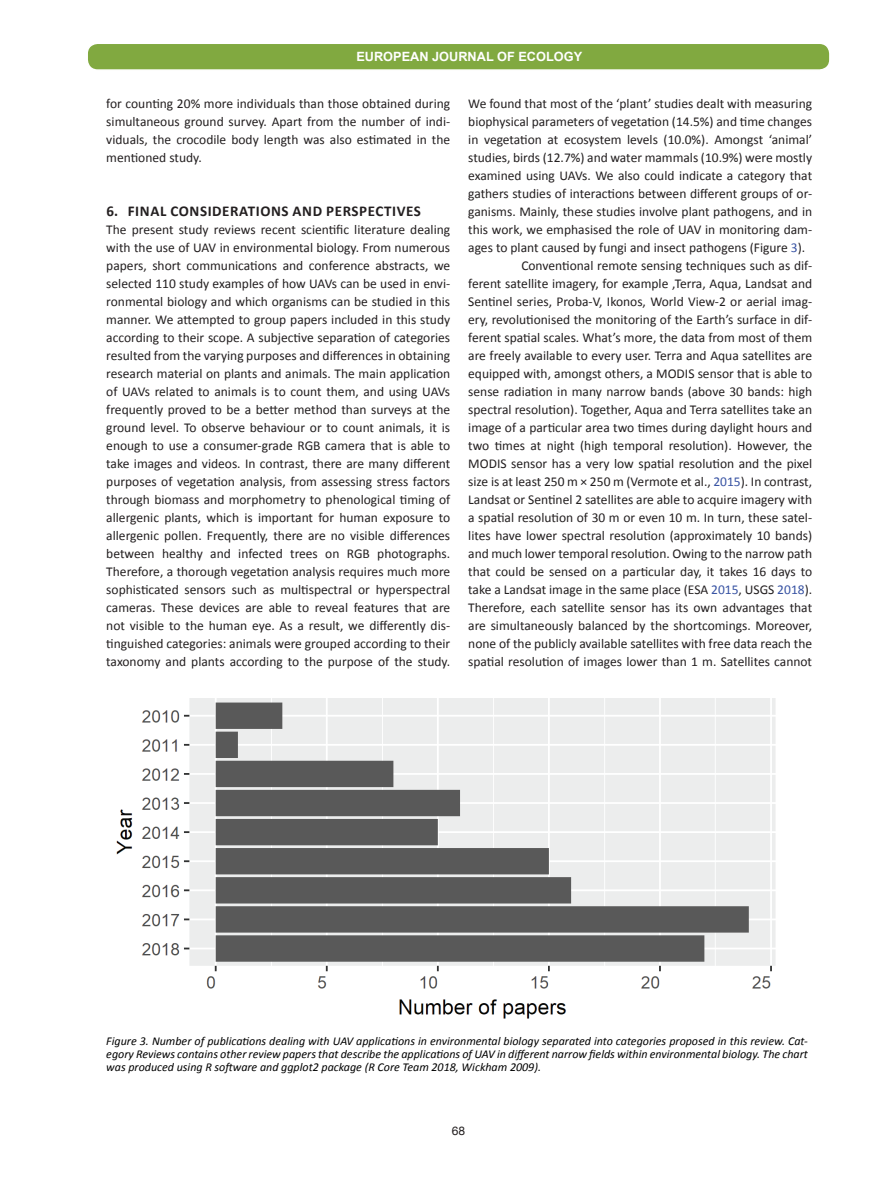
<style>
.page{position:relative;width:893px;height:1178px;background:#fff}
.page>*{position:absolute;margin:0;border:0;box-sizing:border-box;transform-origin:0 0}
.t1{font:700 15px "Calibri";letter-spacing:.04em;color:#231f20}
.t2{font:13.5px/18px "Calibri";color:#231f20;text-align:justify}
.t3{font:700 12.75px "Arial";color:#fff}
.t4{font:italic 12px/12.6px "Calibri";color:#000;text-align:justify}
.t5{font:12px "Helvetica Neue";color:#231f20}
.s1{color:#3853a3}
</style>
<div class="page">
<div style="left:87px;top:43px;width:743px;height:27px;background:#81a940;border-radius:10px"></div>
<div style="left:86px;top:43px;width:745px;height:28px;border:2px solid #fff;border-radius:10px"></div>
<img style="left:116px;top:698px;width:660px;height:321px">
<p class="t3" style="left:356px;top:48px;width:227px">EUROPEAN JOURNAL OF ECOLOGY</p>
<p class="t2" style="left:106px;top:95px;width:345px">for counting 20% more individuals than those obtained during simultaneous ground survey. Apart from the number of indi&shy;viduals, the crocodile body length was also estimated in the mentioned study.</p>
<p class="t1" style="left:107px;top:201px;width:316px">6. FINAL CONSIDERATIONS AND PERSPECTIVES</p>
<p class="t2" style="left:106px;top:221px;width:345px">The present study reviews recent scientific literature dealing with the use of UAV in environmental biology. From numerous papers, short communications and conference abstracts, we selected 110 study examples of how UAVs can be used in envi&shy;ronmental biology and which organisms can be studied in this manner. We attempted to group papers included in this study according to their scope. A subjective separation of categories resulted from the varying purposes and differences in obtaining research material on plants and animals. The main application of UAVs related to animals is to count them, and using UAVs frequently proved to be a better method than surveys at the ground level. To observe behaviour or to count animals, it is enough to use a consumer-grade RGB camera that is able to take images and videos. In contrast, there are many different purposes of vegetation analysis, from assessing stress factors through biomass and morphometry to phenological timing of allergenic plants, which is important for human exposure to allergenic pollen. Frequently, there are no visible differences between healthy and infected trees on RGB photographs.<br>Therefore, a thorough vegetation analysis requires much more sophisticated sensors such as multispectral or hyperspectral cameras. These devices are able to reveal features that are not visible to the human eye. As a result, we differently dis&shy;tinguished categories: animals were grouped according to their taxonomy and plants according to the purpose of the study.</p>
<p class="t2" style="left:468px;top:94px;width:345px">We found that most of the ‘plant’ studies dealt with measuring</p>
<p class="t2" style="left:468px;top:112px;width:345px">biophysical parameters of vegetation (14.5%) and time changes</p>
<p class="t2" style="left:468px;top:130px;width:345px">in vegetation at ecosystem levels (10.0%). Amongst ‘animal’</p>
<p class="t2" style="left:468px;top:148px;width:345px">studies, birds (12.7%) and water mammals (10.9%) were mostly</p>
<p class="t2" style="left:468px;top:166px;width:345px">examined using UAVs. We also could indicate a category that</p>
<p class="t2" style="left:468px;top:184px;width:345px">gathers studies of interactions between different groups of or-</p>
<p class="t2" style="left:468px;top:202px;width:345px">ganisms. Mainly, these studies involve plant pathogens, and in</p>
<p class="t2" style="left:468px;top:220px;width:345px">this work, we emphasised the role of UAV in monitoring dam-</p>
<p class="t2" style="left:468px;top:238px;width:339px">ages to plant caused by fungi and insect pathogens (Figure <span class="s1">3</span>).</p>
<p class="t2" style="left:521px;top:256px;width:292px">Conventional remote sensing techniques such as dif-</p>
<p class="t2" style="left:468px;top:274px;width:345px">ferent satellite imagery, for example ,Terra, Aqua, Landsat and</p>
<p class="t2" style="left:468px;top:292px;width:345px">Sentinel series, Proba-V, Ikonos, World View-2 or aerial imag-</p>
<p class="t2" style="left:468px;top:310px;width:345px">ery, revolutionised the monitoring of the Earth’s surface in dif-</p>
<p class="t2" style="left:468px;top:328px;width:345px">ferent spatial scales. What’s more, the data from most of them</p>
<p class="t2" style="left:468px;top:346px;width:345px">are freely available to every user. Terra and Aqua satellites are</p>
<p class="t2" style="left:468px;top:364px;width:345px">equipped with, amongst others, a MODIS sensor that is able to</p>
<p class="t2" style="left:468px;top:382px;width:345px">sense radiation in many narrow bands (above 30 bands: high</p>
<p class="t2" style="left:468px;top:400px;width:345px">spectral resolution). Together, Aqua and Terra satellites take an</p>
<p class="t2" style="left:468px;top:418px;width:345px">image of a particular area two times during daylight hours and</p>
<p class="t2" style="left:468px;top:436px;width:345px">two times at night (high temporal resolution). However, the</p>
<p class="t2" style="left:468px;top:454px;width:345px">MODIS sensor has a very low spatial resolution and the pixel</p>
<p class="t2" style="left:468px;top:472px;width:345px">size is at least 250 m × 250 m (Vermote et al., <span class="s1">2015</span>). In contrast,</p>
<p class="t2" style="left:468px;top:490px;width:345px">Landsat or Sentinel 2 satellites are able to acquire imagery with</p>
<p class="t2" style="left:468px;top:508px;width:345px">a spatial resolution of 30 m or even 10 m. In turn, these satel-</p>
<p class="t2" style="left:468px;top:526px;width:345px">lites have lower spectral resolution (approximately 10 bands)</p>
<p class="t2" style="left:468px;top:544px;width:345px">and much lower temporal resolution. Owing to the narrow path</p>
<p class="t2" style="left:468px;top:562px;width:345px">that could be sensed on a particular day, it takes 16 days to</p>
<p class="t2" style="left:468px;top:580px;width:345px">take a Landsat image in the same place (ESA <span class="s1">2015</span>, USGS <span class="s1">2018</span>).</p>
<p class="t2" style="left:468px;top:598px;width:345px">Therefore, each satellite sensor has its own advantages that</p>
<p class="t2" style="left:468px;top:616px;width:345px">are simultaneously balanced by the shortcomings. Moreover,</p>
<p class="t2" style="left:468px;top:634px;width:345px">none of the publicly available satellites with free data reach the</p>
<p class="t2" style="left:468px;top:652px;width:345px">spatial resolution of images lower than 1 m. Satellites cannot</p>
<p class="t4" style="left:106px;top:1034px;width:703px">Figure 3. Number of publications dealing with UAV applications in environmental biology separated into categories proposed in this review. Cat&shy;egory Reviews contains other review papers that describe the applications of UAV in different narrow fields within environmental biology. The chart was produced using R software and ggplot2 package (R Core Team 2018, Wickham 2009).</p>
<p class="t5" style="left:452px;top:1122px;width:15px">68</p>
</div>
